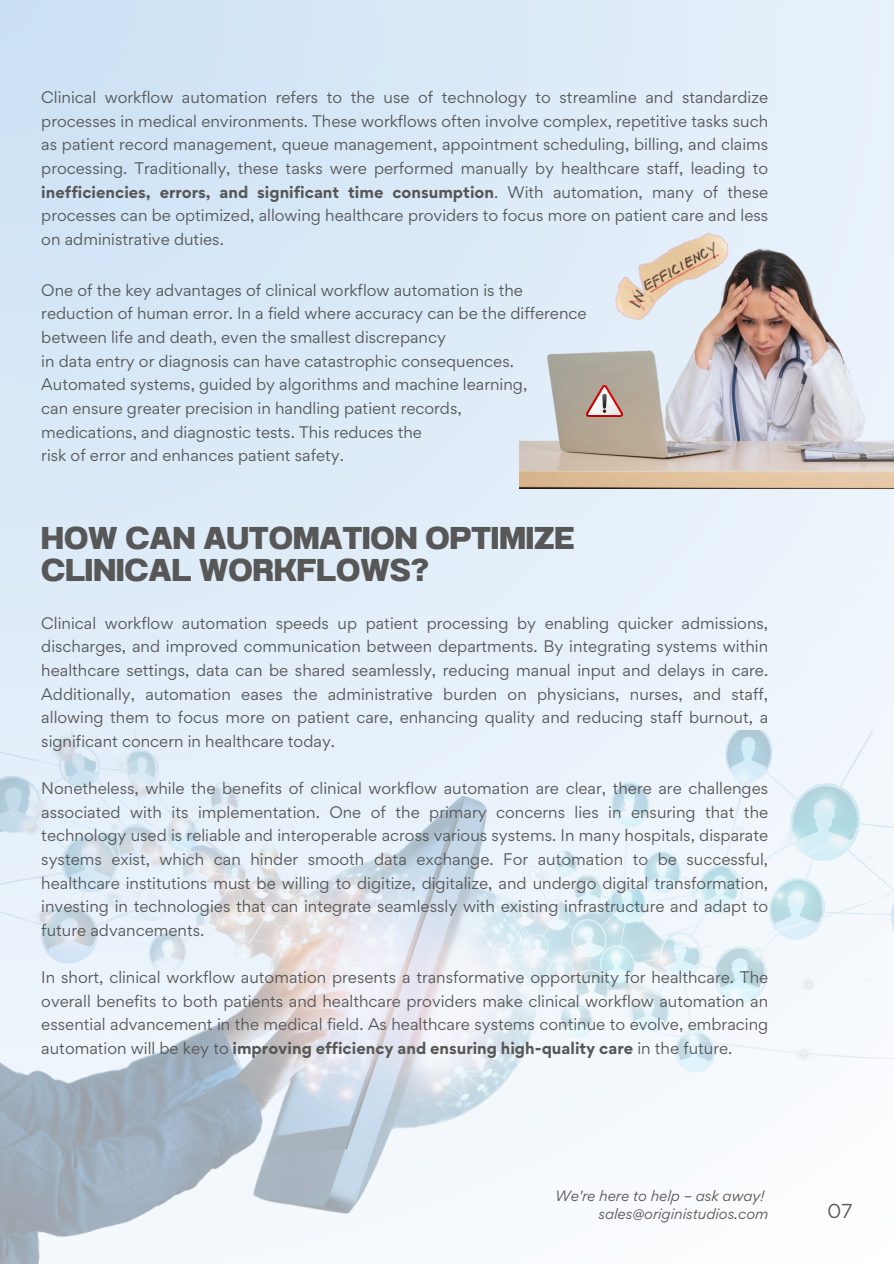
<style>
.page{position:relative;width:894px;height:1264px;background:#fff}
.page>*{position:absolute;margin:0;border:0;box-sizing:border-box;transform-origin:0 0}
.t1{font:800 31.5px/31.5px "Anantason";color:#575757}
.t2{font:18px "Gordita";color:#575757}
.t3{font:15px/23.7px "Gordita";color:#575757;text-align:justify}
.t4{font:italic 13.5px "Gordita";color:#575757}
.s1{font-weight:700}
</style>
<div class="page">
<div style="left:0;top:0;width:893px;height:1263px;background:linear-gradient(to right,#d4e6f6,#eaf2fa)"></div>
<img style="left:0;top:730px;width:893px;height:533px">
<img style="left:519px;top:165px;width:374px;height:323px">
<img style="left:586px;top:195px;width:165px;height:150px">
<img style="left:586px;top:385px;width:36px;height:32px">
<h2 class="t3" style="left:41px;top:85px;width:728px">Clinical workflow automation refers to the use of technology to streamline and standardize processes in medical environments. These workflows often involve complex, repetitive tasks such as patient record management, queue management, appointment scheduling, billing, and claims processing. Traditionally, these tasks were performed manually by healthcare staff, leading to <span class="s1">inefficiencies, errors, and significant time consumption</span>. With automation, many of these processes can be optimized, allowing healthcare providers to focus more on patient care and less on administrative duties.</h2>
<h2 class="t3" style="left:41px;top:278px;width:546px;text-align:left">One of the key advantages of clinical workflow automation is the reduction of human error. In a field where accuracy can be the difference between life and death, even the smallest discrepancy<br>in data entry or diagnosis can have catastrophic consequences.<br>Automated systems, guided by algorithms and machine learning,<br>can ensure greater precision in handling patient records,<br>medications, and diagnostic tests. This reduces the<br>risk of error and enhances patient safety.</h2>
<h2 class="t1" style="left:41px;top:522px;width:534px">HOW CAN AUTOMATION OPTIMIZE<br>CLINICAL WORKFLOWS?</h2>
<h1 class="t3" style="left:41px;top:610px;width:728px">Clinical workflow automation speeds up patient processing by enabling quicker admissions, discharges, and improved communication between departments. By integrating systems within healthcare settings, data can be shared seamlessly, reducing manual input and delays in care.<br>Additionally, automation eases the administrative burden on physicians, nurses, and staff, allowing them to focus more on patient care, enhancing quality and reducing staff burnout, a significant concern in healthcare today.</h1>
<h2 class="t3" style="left:41px;top:776px;width:728px">Nonetheless, while the benefits of clinical workflow automation are clear, there are challenges associated with its implementation. One of the primary concerns lies in ensuring that the technology used is reliable and interoperable across various systems. In many hospitals, disparate systems exist, which can hinder smooth data exchange. For automation to be successful, healthcare institutions must be willing to digitize, digitalize, and undergo digital transformation, investing in technologies that can integrate seamlessly with existing infrastructure and adapt to future advancements.</h2>
<h2 class="t3" style="left:41px;top:965px;width:728px">In short, clinical workflow automation presents a transformative opportunity for healthcare. The overall benefits to both patients and healthcare providers make clinical workflow automation an essential advancement in the medical field. As healthcare systems continue to evolve, embracing automation will be key to <span class="s1">improving efficiency and ensuring high-quality care</span> in the future.</h2>
<p class="t4" style="left:555px;top:1186px;width:211px">We're here to help – ask away!</p>
<p class="t4" style="left:598px;top:1204px;width:171px">sales@originistudios.com</p>
<p class="t2" style="left:827px;top:1198px;width:26px">07</p>
</div>
